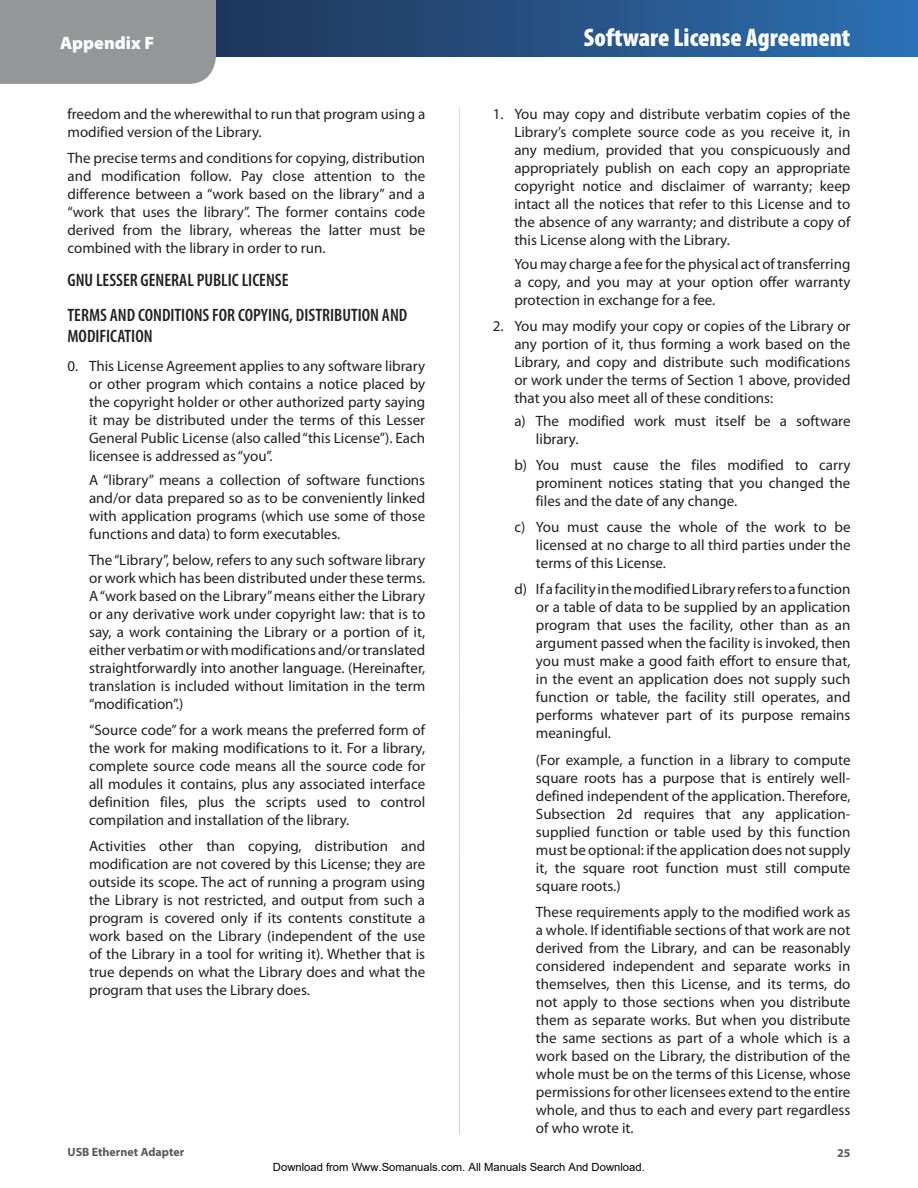
<style>
.page{position:relative;width:918px;height:1188px;background:#fff}
.page>*{position:absolute;margin:0;border:0;box-sizing:border-box;transform-origin:0 0}
.t1{font:900 condensed 25.5px "Myriad Pro";color:#fff}
.t2{font:600 condensed 18px/35.1px "Myriad Pro";color:#231f20}
.t3{font:900 18px "Myriad Pro";color:#fff}
.t4{font:15px/18px "Myriad Pro";color:#231f20;text-align:justify}
.t5{font:700 12px "Myriad Pro";color:#58595b}
.t6{font:11.25px "Arial";color:#000}
</style>
<div class="page">
<div style="left:0;top:0;width:216px;height:84px;background:#949698"></div>
<div style="left:217px;top:1px;width:700px;height:55px;background:linear-gradient(to right,#203559,#2c70b3)"></div>
<p class="t3" style="left:60px;top:30px;width:95px">Appendix F</p>
<h1 class="t1" style="left:584px;top:21px;width:268px">Software License Agreement</h1>
<p class="t4" style="left:68px;top:106px;width:359px">freedom and the wherewithal to run that program using a modified version of the Library.</p>
<p class="t4" style="left:68px;top:150px;width:359px">The precise terms and conditions for copying, distribution and modification follow. Pay close attention to the difference between a “work based on the library” and a “work that uses the library”. The former contains code derived from the library, whereas the latter must be combined with the library in order to run.</p>
<p class="t2" style="left:68px;top:262px;width:341px">GNU LESSER GENERAL PUBLIC LICENSE<br>TERMS AND CONDITIONS FOR COPYING, DISTRIBUTION AND</p>
<p class="t2" style="left:68px;top:319px;width:87px">MODIFICATION</p>
<p class="t4" style="left:89px;top:358px;width:338px;text-indent:-22px">0. This License Agreement applies to any software library or other program which contains a notice placed by the copyright holder or other authorized party saying it may be distributed under the terms of this Lesser General Public License (also called “this License”). Each licensee is addressed as “you”.</p>
<p class="t4" style="left:89px;top:471px;width:338px">A “library” means a collection of software functions and/or data prepared so as to be conveniently linked with application programs (which use some of those functions and data) to form executables.</p>
<p class="t4" style="left:89px;top:551px;width:338px">The “Library”, below, refers to any such software library or work which has been distributed under these terms.<br>A “work based on the Library” means either the Library or any derivative work under copyright law: that is to say, a work containing the Library or a portion of it, either verbatim or with modifications and/or translated straightforwardly into another language. (Hereinafter, translation is included without limitation in the term “modification”.)</p>
<p class="t4" style="left:89px;top:721px;width:338px">“Source code” for a work means the preferred form of the work for making modifications to it. For a library, complete source code means all the source code for all modules it contains, plus any associated interface definition files, plus the scripts used to control compilation and installation of the library.</p>
<p class="t4" style="left:89px;top:837px;width:338px">Activities other than copying, distribution and modification are not covered by this License; they are outside its scope. The act of running a program using the Library is not restricted, and output from such a program is covered only if its contents constitute a work based on the Library (independent of the use of the Library in a tool for writing it). Whether that is true depends on what the Library does and what the program that uses the Library does.</p>
<p class="t4" style="left:514px;top:106px;width:338px;text-indent:-22px">1. You may copy and distribute verbatim copies of the Library’s complete source code as you receive it, in any medium, provided that you conspicuously and appropriately publish on each copy an appropriate copyright notice and disclaimer of warranty; keep intact all the notices that refer to this License and to the absence of any warranty; and distribute a copy of this License along with the Library.</p>
<p class="t4" style="left:514px;top:255px;width:338px">You may charge a fee for the physical act of transferring a copy, and you may at your option offer warranty protection in exchange for a fee.</p>
<p class="t4" style="left:514px;top:317px;width:338px;text-indent:-22px">2. You may modify your copy or copies of the Library or any portion of it, thus forming a work based on the Library, and copy and distribute such modifications or work under the terms of Section 1 above, provided that you also meet all of these conditions:</p>
<p class="t4" style="left:536px;top:412px;width:316px;text-indent:-22px">a) The modified work must itself be a software library.</p>
<p class="t4" style="left:536px;top:457px;width:316px;text-indent:-22px">b) You must cause the files modified to carry prominent notices stating that you changed the files and the date of any change.</p>
<p class="t4" style="left:536px;top:519px;width:316px;text-indent:-22px">c) You must cause the whole of the work to be licensed at no charge to all third parties under the terms of this License.</p>
<p class="t4" style="left:536px;top:581px;width:316px;text-indent:-22px">d) If a facility in the modified Library refers to a function or a table of data to be supplied by an application program that uses the facility, other than as an argument passed when the facility is invoked, then you must make a good faith effort to ensure that, in the event an application does not supply such function or table, the facility still operates, and performs whatever part of its purpose remains meaningful.</p>
<p class="t4" style="left:536px;top:751px;width:316px">(For example, a function in a library to compute square roots has a purpose that is entirely well&shy;defined independent of the application. Therefore, Subsection 2d requires that any application&shy;supplied function or table used by this function must be optional: if the application does not supply it, the square root function must still compute square roots.)</p>
<p class="t4" style="left:536px;top:903px;width:316px">These requirements apply to the modified work as a whole. If identifiable sections of that work are not derived from the Library, and can be reasonably considered independent and separate works in themselves, then this License, and its terms, do not apply to those sections when you distribute them as separate works. But when you distribute the same sections as part of a whole which is a work based on the Library, the distribution of the whole must be on the terms of this License, whose permissions for other licensees extend to the entire whole, and thus to each and every part regardless of who wrote it.</p>
<p class="t6" style="left:273px;top:1160px;width:373px">Download from Www.Somanuals.com. All Manuals Search And Download.</p>
<p class="t5" style="left:68px;top:1145px;width:118px">USB Ethernet Adapter</p>
<p class="t5" style="left:837px;top:1147px;width:15px">25</p>
</div>
